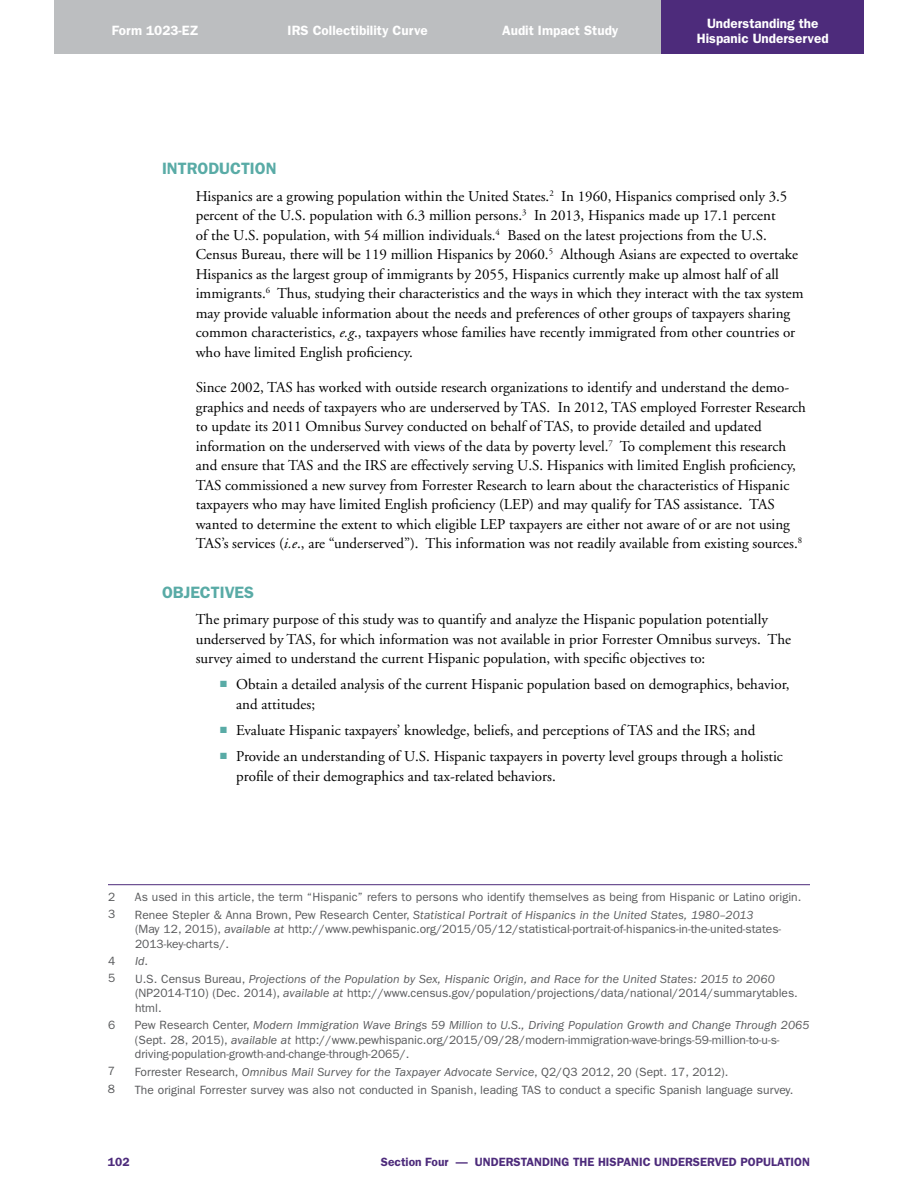
<style>
.page{position:relative;width:918px;height:1188px;background:#fff}
.page>*{position:absolute;margin:0;border:0;box-sizing:border-box;transform-origin:0 0}
.Subhead_1{font:600 16.5px "Franklin Gothic";color:#59aba6}
.Body_Text{font:15px/19.5px "Adobe Garamond";color:#000}
.Body_Text-before_lis{font:15px/19.5px "Adobe Garamond";color:#000}
.t1{font:600 13.5px/15px "Franklin Gothic";color:#fff;text-align:center}
.IGNORE_Footnote{font:12px/14.4px "Franklin Gothic";color:#58595b}
.t2{font:600 12px "Franklin Gothic";color:#4d2b7b}
.IGNORE_Footnote-2{font:italic 12px "Franklin Gothic";color:#58595b}
.s1{font-style:italic}
.s2{color:#59aba6}
.s3{font-style:normal}
</style>
<div class="page">
<div style="left:54px;top:0;width:202px;height:54px;background:#bcbec0"></div>
<div style="left:256px;top:0;width:203px;height:54px;background:#bcbec0"></div>
<div style="left:459px;top:0;width:203px;height:54px;background:#bcbec0"></div>
<div style="left:662px;top:0;width:202px;height:54px;background:#4d2b7b"></div>
<hr style="left:108px;top:884px;width:702px;height:1px;background:#4d2b7b">
<p class="t1" style="left:112px;top:23px;width:88px">Form 1023-EZ</p>
<p class="t1" style="left:288px;top:23px;width:142px">IRS Collectibility Curve</p>
<p class="t1" style="left:502px;top:23px;width:118px">Audit Impact Study</p>
<p class="t1" style="left:697px;top:16px;width:133px">Understanding the<br>Hispanic Underserved</p>
<p class="Subhead_1" style="left:162px;top:159px;width:116px">INTRODUCTION</p>
<p class="Body_Text" style="left:196px;top:187px;width:609px">Hispanics are a growing population within the United States.<sup>2</sup> In 1960, Hispanics comprised only 3.5 percent of the U.S. population with 6.3 million persons.<sup>3</sup> In 2013, Hispanics made up 17.1 percent<br>of the U.S. population, with 54 million individuals.<sup>4</sup> Based on the latest projections from the U.S.<br>Census Bureau, there will be 119 million Hispanics by 2060.<sup>5</sup> Although Asians are expected to overtake Hispanics as the largest group of immigrants by 2055, Hispanics currently make up almost half of all immigrants.<sup>6</sup> Thus, studying their characteristics and the ways in which they interact with the tax system may provide valuable information about the needs and preferences of other groups of taxpayers sharing common characteristics, <span class="s1">e.g</span>., taxpayers whose families have recently immigrated from other countries or who have limited English proficiency.</p>
<p class="Body_Text" style="left:196px;top:378px;width:612px">Since 2002, TAS has worked with outside research organizations to identify and understand the demo&shy;graphics and needs of taxpayers who are underserved by TAS. In 2012, TAS employed Forrester Research to update its 2011 Omnibus Survey conducted on behalf of TAS, to provide detailed and updated information on the underserved with views of the data by poverty level.<sup>7</sup> To complement this research and ensure that TAS and the IRS are effectively serving U.S. Hispanics with limited English proficiency, TAS commissioned a new survey from Forrester Research to learn about the characteristics of Hispanic taxpayers who may have limited English proficiency (LEP) and may qualify for TAS assistance. TAS wanted to determine the extent to which eligible LEP taxpayers are either not aware of or are not using TAS’s services (<span class="s1">i.e</span>., are “underserved”). This information was not readily available from existing sources.<sup>8</sup></p>
<p class="Subhead_1" style="left:162px;top:582px;width:94px">OBJECTIVES</p>
<p class="Body_Text-before_lis" style="left:196px;top:610px;width:597px">The primary purpose of this study was to quantify and analyze the Hispanic population potentially underserved by TAS, for which information was not available in prior Forrester Omnibus surveys. The survey aimed to understand the current Hispanic population, with specific objectives to:</p>
<p class="Body_Text" style="left:236px;top:675px;width:555px;text-indent:-16px"><span class="s2">■</span> Obtain a detailed analysis of the current Hispanic population based on demographics, behavior, and attitudes;</p>
<p class="Body_Text" style="left:220px;top:721px;width:537px"><span class="s2">■</span> Evaluate Hispanic taxpayers’ knowledge, beliefs, and perceptions of TAS and the IRS; and</p>
<p class="Body_Text" style="left:236px;top:747px;width:548px;text-indent:-16px"><span class="s2">■</span> Provide an understanding of U.S. Hispanic taxpayers in poverty level groups through a holistic profile of their demographics and tax-related behaviors.</p>
<p class="IGNORE_Footnote" style="left:108px;top:889px;width:9px">2</p>
<p class="IGNORE_Footnote" style="left:135px;top:890px;width:668px">As used in this article, the term “Hispanic” refers to persons who identify themselves as being from Hispanic or Latino origin.</p>
<p class="IGNORE_Footnote" style="left:108px;top:907px;width:9px">3</p>
<p class="IGNORE_Footnote" style="left:135px;top:908px;width:648px">Renee Stepler &amp; Anna Brown, Pew Research Center, <span class="s1">Statistical Portrait of Hispanics in the United States, 1980–2013<br></span>(May 12, 2015), <span class="s1">available at</span> http://www.pewhispanic.org/2015/05/12/statistical-portrait-of-hispanics-in-the-united-states-<br>2013-key-charts/.</p>
<p class="IGNORE_Footnote" style="left:108px;top:953px;width:9px">4</p>
<p class="IGNORE_Footnote-2" style="left:135px;top:955px;width:14px">Id<span class="s3">.</span></p>
<p class="IGNORE_Footnote" style="left:108px;top:971px;width:9px">5</p>
<p class="IGNORE_Footnote" style="left:135px;top:972px;width:664px">U.S. Census Bureau, <span class="s1">Projections of the Population by Sex, Hispanic Origin, and Race for the United States: 2015 to 2060 </span>(NP2014-T10) (Dec. 2014), <span class="s1">available at</span> http://www.census.gov/population/projections/data/national/2014/summarytables. html.</p>
<p class="IGNORE_Footnote" style="left:108px;top:1017px;width:9px">6</p>
<p class="IGNORE_Footnote" style="left:135px;top:1018px;width:676px">Pew Research Center, <span class="s1">Modern Immigration Wave Brings 59 Million to U.S., Driving Population Growth and Change Through 2065 </span>(Sept. 28, 2015), <span class="s1">available at</span> http://www.pewhispanic.org/2015/09/28/modern-immigration-wave-brings-59-million-to-u-s&shy;driving-population-growth-and-change-through-2065/.</p>
<p class="IGNORE_Footnote" style="left:108px;top:1064px;width:9px">7</p>
<p class="IGNORE_Footnote" style="left:135px;top:1065px;width:595px">Forrester Research, <span class="s1">Omnibus Mail Survey for the Taxpayer Advocate Service</span>, Q2/Q3 2012, 20 (Sept. 17, 2012).</p>
<p class="IGNORE_Footnote" style="left:108px;top:1082px;width:9px">8</p>
<p class="IGNORE_Footnote" style="left:135px;top:1082px;width:660px">The original Forrester survey was also not conducted in Spanish, leading TAS to conduct a specific Spanish language survey.</p>
<p class="t2" style="left:108px;top:1154px;width:23px">102</p>
<p class="t2" style="left:381px;top:1154px;width:431px">Section Four — UNDERSTANDING THE HISPANIC UNDERSERVED POPULATION</p>
</div>
